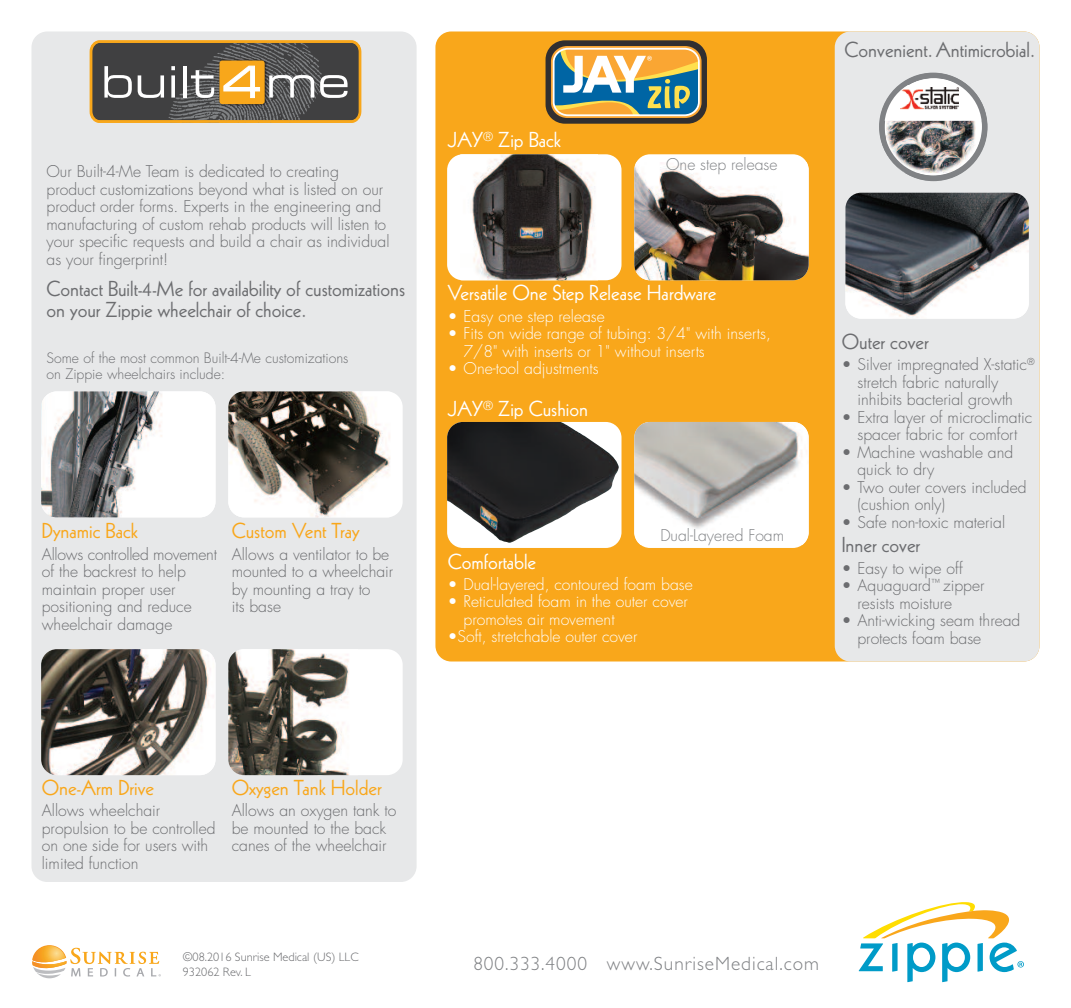
<style>
.page{position:relative;width:1071px;height:1008px;background:#fff}
.page>*{position:absolute;margin:0;border:0;box-sizing:border-box;transform-origin:0 0}
.t1{font:21px/21px "Kabel LT Std";color:#6c6d70}
.t2{font:21px "Kabel LT Std";color:#fff}
.t3{font:21px "Kabel LT Std";color:#f9a71b}
.t4{font:300 19.25px "Gill Sans";letter-spacing:.05em;color:#808285}
.t5{font:300 15.75px/17.5px "Futura Std";color:#6c6d70}
.t6{font:300 15.75px/17.5px "Futura Std";color:#fff}
.t7{font:300 15.75px "Futura Std";color:#808285}
.t8{font:300 14px/15.8px "Futura Std";color:#6c6d70}
.t9{font:300 12.25px/14.7px "Gill Sans";color:#6c6d70}
</style>
<div class="page">
<svg style="left:32px;top:945px;width:129px;height:33px"></svg>
<svg style="left:859px;top:902px;width:165px;height:80px"></svg>
<div style="left:32px;top:32px;width:385px;height:850px;background:#e7e8e9;border-radius:16px"></div>
<div style="left:435px;top:32px;width:605px;height:630px;background:#f9a71b;border-radius:16px"></div>
<div style="left:228px;top:391px;width:175px;height:126px;background:#fff;border-radius:16px"></div>
<img style="left:228px;top:391px;width:162px;height:126px">
<img style="left:41px;top:391px;width:175px;height:126px;border-radius:16px">
<div style="left:228px;top:649px;width:175px;height:126px;background:#fff;border-radius:16px"></div>
<img style="left:228px;top:649px;width:122px;height:126px">
<img style="left:41px;top:649px;width:175px;height:126px;border-radius:16px">
<div style="left:835px;top:32px;width:205px;height:630px;background:#e7e8e9;border-radius:16px"></div>
<img style="left:845px;top:193px;width:184px;height:126px;border-radius:16px">
<div style="left:91px;top:42px;width:269px;height:80px;background:#404041;border-radius:9px"></div>
<svg style="left:104px;top:66px;width:28px;height:32px"></svg>
<svg style="left:138px;top:43px;width:210px;height:77px"></svg>
<div style="left:90px;top:40px;width:271px;height:83px;border:2px solid #f8a71b;border-radius:9px"></div>
<div style="left:634px;top:154px;width:175px;height:126px;background:#fff;border-radius:16px"></div>
<img style="left:634px;top:162px;width:175px;height:118px">
<div style="left:447px;top:154px;width:175px;height:126px;background:#fff;border-radius:16px"></div>
<img style="left:461px;top:154px;width:137px;height:126px">
<div style="left:634px;top:422px;width:175px;height:126px;background:#fff;border-radius:16px"></div>
<img style="left:634px;top:422px;width:175px;height:122px">
<div style="left:447px;top:422px;width:175px;height:126px;background:#fff;border-radius:16px"></div>
<img style="left:447px;top:422px;width:172px;height:121px">
<svg style="left:546px;top:40px;width:161px;height:84px;background:#959373"></svg>
<img style="left:879px;top:73px;width:109px;height:108px">
<p class="t5" style="left:47px;top:164px;width:345px">Our Built-4-Me Team is dedicated to creating product customizations beyond what is listed on our product order forms. Experts in the engineering and manufacturing of custom rehab products will listen to your specific requests and build a chair as individual as your fingerprint!</p>
<h1 class="t1" style="left:47px;top:280px;width:360px">Contact Built-4-Me for availability of customizations on your Zippie wheelchair of choice.</h1>
<p class="t8" style="left:47px;top:352px;width:303px">Some of the most common Built-4-Me customizations on Zippie wheelchairs include:</p>
<h1 class="t3" style="left:42px;top:523px;width:98px">Dynamic Back</h1>
<p class="t5" style="left:42px;top:546px;width:177px">Allows controlled movement of the backrest to help maintain proper user positioning and reduce wheelchair damage</p>
<h1 class="t3" style="left:232px;top:523px;width:129px">Custom Vent Tray</h1>
<p class="t5" style="left:232px;top:546px;width:163px">Allows a ventilator to be mounted to a wheelchair by mounting a tray to<br>its base</p>
<h1 class="t2" style="left:448px;top:132px;width:115px">JAY<sup>®</sup> Zip Back</h1>
<p class="t7" style="left:666px;top:157px;width:113px">One step release</p>
<h1 class="t2" style="left:448px;top:285px;width:270px">Versatile One Step Release Hardware</h1>
<p class="t6" style="left:448px;top:308px;width:159px">• Easy one step release</p>
<p class="t6" style="left:464px;top:326px;width:309px;text-indent:-16px">• Fits on wide range of tubing: 3/4" with inserts,<br>7/8" with inserts or 1" without inserts</p>
<p class="t6" style="left:448px;top:361px;width:152px">• One-tool adjustments</p>
<h1 class="t2" style="left:448px;top:401px;width:142px">JAY<sup>®</sup> Zip Cushion</h1>
<p class="t7" style="left:660px;top:528px;width:125px">Dual-Layered Foam</p>
<h1 class="t2" style="left:448px;top:553px;width:90px">Comfortable</h1>
<p class="t6" style="left:448px;top:577px;width:247px">• Dual-layered, contoured foam base</p>
<p class="t6" style="left:464px;top:594px;width:226px;text-indent:-16px">• Reticulated foam in the outer cover promotes air movement</p>
<p class="t6" style="left:448px;top:629px;width:191px">•Soft, stretchable outer cover</p>
<h1 class="t1" style="left:845px;top:41px;width:192px">Convenient.Antimicrobial.</h1>
<h1 class="t1" style="left:842px;top:332px;width:89px">Outer cover</h1>
<p class="t5" style="left:857px;top:357px;width:179px;text-indent:-16px">• Silver impregnated X-static<sup>® </sup>stretch fabric naturally inhibits bacterial growth</p>
<p class="t5" style="left:842px;top:409px;width:192px;text-align:center">• Extra layer of microclimatic spacer fabric for comfort</p>
<p class="t5" style="left:858px;top:444px;width:157px;text-indent:-16px">• Machine washable and quick to dry</p>
<p class="t5" style="left:858px;top:479px;width:171px;text-indent:-16px">• Two outer covers included (cushion only)</p>
<p class="t5" style="left:842px;top:514px;width:165px">• Safe non-toxic material</p>
<h1 class="t1" style="left:842px;top:536px;width:80px">Inner cover</h1>
<p class="t5" style="left:842px;top:560px;width:123px">• Easy to wipe off</p>
<p class="t5" style="left:857px;top:578px;width:129px;text-indent:-16px">• Aquaguard<sup>™</sup> zipper resists moisture</p>
<p class="t5" style="left:857px;top:613px;width:164px;text-indent:-16px">• Anti-wicking seam thread protects foam base</p>
<h1 class="t3" style="left:42px;top:780px;width:114px">One-Arm Drive</h1>
<p class="t5" style="left:42px;top:803px;width:175px">Allows wheelchair propulsion to be controlled on one side for users with limited function</p>
<h1 class="t3" style="left:232px;top:780px;width:152px">Oxygen Tank Holder</h1>
<p class="t5" style="left:232px;top:803px;width:166px">Allows an oxygen tank to be mounted to the back canes of the wheelchair</p>
<p class="t9" style="left:183px;top:950px;width:177px">©08.2016 Sunrise Medical (US) LLC<br>932062 Rev. L</p>
<p class="t4" style="left:473px;top:952px;width:347px">800.333.4000 www.SunriseMedical.com</p>
</div>
